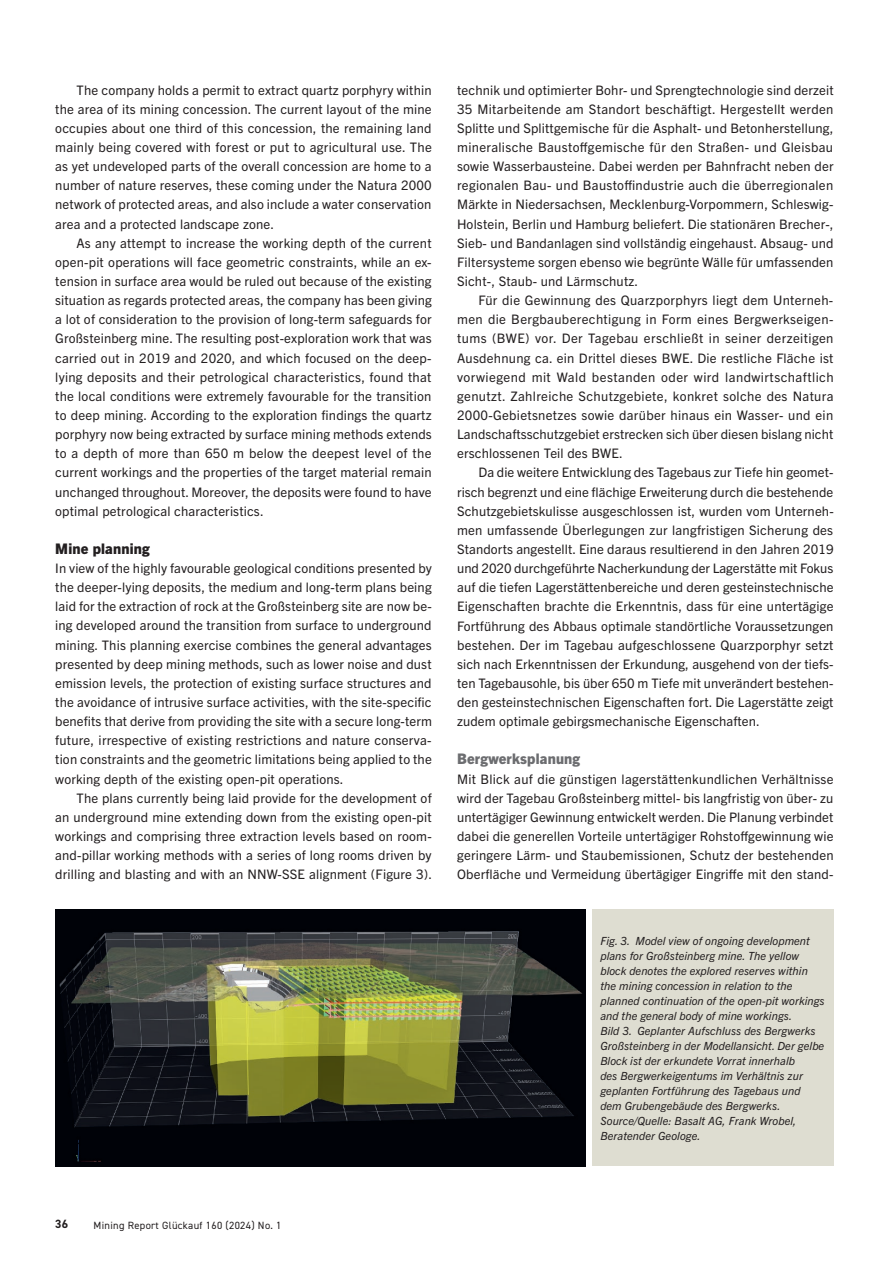
<style>
.page{position:relative;width:893px;height:1263px;background:#fff}
.page>*{position:absolute;margin:0;border:0;box-sizing:border-box;transform-origin:0 0}
.t1{font:800 14.7px "Trade Gothic Next LT Pro";letter-spacing:.01em;color:#6c6d70}
.t2{font:800 14.7px "Trade Gothic Next LT Pro";letter-spacing:.01em;color:#231f20}
.t3{font:13.2px/19.2px "Trade Gothic Next LT Pro";letter-spacing:.01em;color:#231f20;text-align:justify}
.t4{font:700 12px "DIN2014";color:#231f20}
.t5{font:italic 11.25px/15px "Trade Gothic Next LT Pro";letter-spacing:.005em;color:#231f20}
.t6{font:10.5px "DIN2014";letter-spacing:.03em;color:#231f20}
</style>
<div class="page">
<img style="left:55px;top:909px;width:531px;height:257px">
<div style="left:592px;top:909px;width:241px;height:257px;background:#deddd1"></div>
<p class="t3" style="left:55px;top:79px;width:378px;text-indent:21px">The company holds a permit to extract quartz porphyry within the area of its mining concession. The current layout of the mine occupies about one third of this concession, the remaining land mainly being covered with forest or put to agricultural use. The as yet undeveloped parts of the overall concession are home to a number of nature reserves, these coming under the Natura 2000 network of protected areas, and also include a water conservation area and a protected landscape zone.</p>
<p class="t3" style="left:55px;top:232px;width:378px;text-indent:21px">As any attempt to increase the working depth of the current open-pit operations will face geometric constraints, while an ex&shy;tension in surface area would be ruled out because of the existing situation as regards protected areas, the company has been giving a lot of consideration to the provision of long-term safeguards for Großsteinberg mine. The resulting post-exploration work that was carried out in 2019 and 2020, and which focused on the deep&shy;lying deposits and their petrological characteristics, found that the local conditions were extremely favourable for the transition to deep mining. According to the exploration findings the quartz porphyry now being extracted by surface mining methods extends to a depth of more than 650 m below the deepest level of the current workings and the properties of the target material remain unchanged throughout. Moreover, the deposits were found to have optimal petrological characteristics.</p>
<p class="t2" style="left:55px;top:538px;width:96px">Mine planning</p>
<p class="t3" style="left:55px;top:558px;width:378px">In view of the highly favourable geological conditions presented by the deeper-lying deposits, the medium and long-term plans being laid for the extraction of rock at the Großsteinberg site are now be&shy;ing developed around the transition from surface to underground mining. This planning exercise combines the general advantages presented by deep mining methods, such as lower noise and dust emission levels, the protection of existing surface structures and the avoidance of intrusive surface activities, with the site-specific benefits that derive from providing the site with a secure long-term future, irrespective of existing restrictions and nature conserva&shy;tion constraints and the geometric limitations being applied to the working depth of the existing open-pit operations.</p>
<p class="t3" style="left:55px;top:787px;width:378px;text-indent:21px">The plans currently being laid provide for the development of an underground mine extending down from the existing open-pit workings and comprising three extraction levels based on room&shy;and-pillar working methods with a series of long rooms driven by drilling and blasting and with an NNW-SSE alignment (Figure 3).</p>
<p class="t3" style="left:457px;top:79px;width:378px">technik und optimierter Bohr- und Sprengtechnologie sind derzeit 35 Mitarbeitende am Standort beschäftigt. Hergestellt werden Splitte und Splittgemische für die Asphalt- und Betonherstellung, mineralische Baustoffgemische für den Straßen- und Gleisbau sowie Wasserbausteine. Dabei werden per Bahnfracht neben der regionalen Bau- und Baustoffindustrie auch die überregionalen Märkte in Niedersachsen, Mecklenburg-Vorpommern, Schleswig-Holstein, Berlin und Hamburg beliefert. Die stationären Brecher-, Sieb- und Bandanlagen sind vollständig eingehaust. Absaug- und Filtersysteme sorgen ebenso wie begrünte Wälle für umfassenden Sicht-, Staub- und Lärmschutz.</p>
<p class="t3" style="left:457px;top:290px;width:378px;text-indent:21px">Für die Gewinnung des Quarzporphyrs liegt dem Unterneh&shy;men die Bergbauberechtigung in Form eines Bergwerkseigen&shy;tums (BWE) vor. Der Tagebau erschließt in seiner derzeitigen Ausdehnung ca. ein Drittel dieses BWE. Die restliche Fläche ist vorwiegend mit Wald bestanden oder wird landwirtschaftlich genutzt. Zahlreiche Schutzgebiete, konkret solche des Natura 2000-Gebietsnetzes sowie darüber hinaus ein Wasser- und ein Landschaftsschutzgebiet erstrecken sich über diesen bislang nicht erschlossenen Teil des BWE.</p>
<p class="t3" style="left:457px;top:462px;width:378px;text-indent:21px">Da die weitere Entwicklung des Tagebaus zur Tiefe hin geomet&shy;risch begrenzt und eine flächige Erweiterung durch die bestehende Schutzgebietskulisse ausgeschlossen ist, wurden vom Unterneh&shy;men umfassende Überlegungen zur langfristigen Sicherung des Standorts angestellt. Eine daraus resultierend in den Jahren 2019 und 2020 durchgeführte Nacherkundung der Lagerstätte mit Fokus auf die tiefen Lagerstättenbereiche und deren gesteinstechnische Eigenschaften brachte die Erkenntnis, dass für eine untertägige Fortführung des Abbaus optimale standörtliche Voraussetzungen bestehen. Der im Tagebau aufgeschlossene Quarzporphyr setzt sich nach Erkenntnissen der Erkundung, ausgehend von der tiefs&shy;ten Tagebausohle, bis über 650 m Tiefe mit unverändert bestehen&shy;den gesteinstechnischen Eigenschaften fort. Die Lagerstätte zeigt zudem optimale gebirgsmechanische Eigenschaften.</p>
<p class="t1" style="left:457px;top:749px;width:124px">Bergwerksplanung</p>
<p class="t3" style="left:457px;top:768px;width:378px">Mit Blick auf die günstigen lagerstättenkundlichen Verhältnisse wird der Tagebau Großsteinberg mittel- bis langfristig von über- zu untertägiger Gewinnung entwickelt werden. Die Planung verbindet dabei die generellen Vorteile untertägiger Rohstoffgewinnung wie geringere Lärm- und Staubemissionen, Schutz der bestehenden Oberfläche und Vermeidung übertägiger Eingriffe mit den stand-</p>
<p class="t5" style="left:600px;top:932px;width:226px">Fig. 3. Model view of ongoing development plans for Großsteinberg mine. The yellow block denotes the explored reserves within the mining concession in relation to the planned continuation of the open-pit workings and the general body of mine workings.<br>Bild 3. Geplanter Aufschluss des Bergwerks Großsteinberg in der Modellansicht. Der gelbe Block ist der erkundete Vorrat innerhalb<br>des Bergwerkeigentums im Verhältnis zur geplanten Fortführung des Tagebaus und<br>dem Grubengebäude des Bergwerks.<br>Source/Quelle: Basalt AG, Frank Wrobel, Beratender Geologe.</p>
<p class="t4" style="left:55px;top:1216px;width:14px">36</p>
<p class="t6" style="left:94px;top:1218px;width:189px">Mining Report Glückauf 160 (2024) No. 1</p>
</div>
